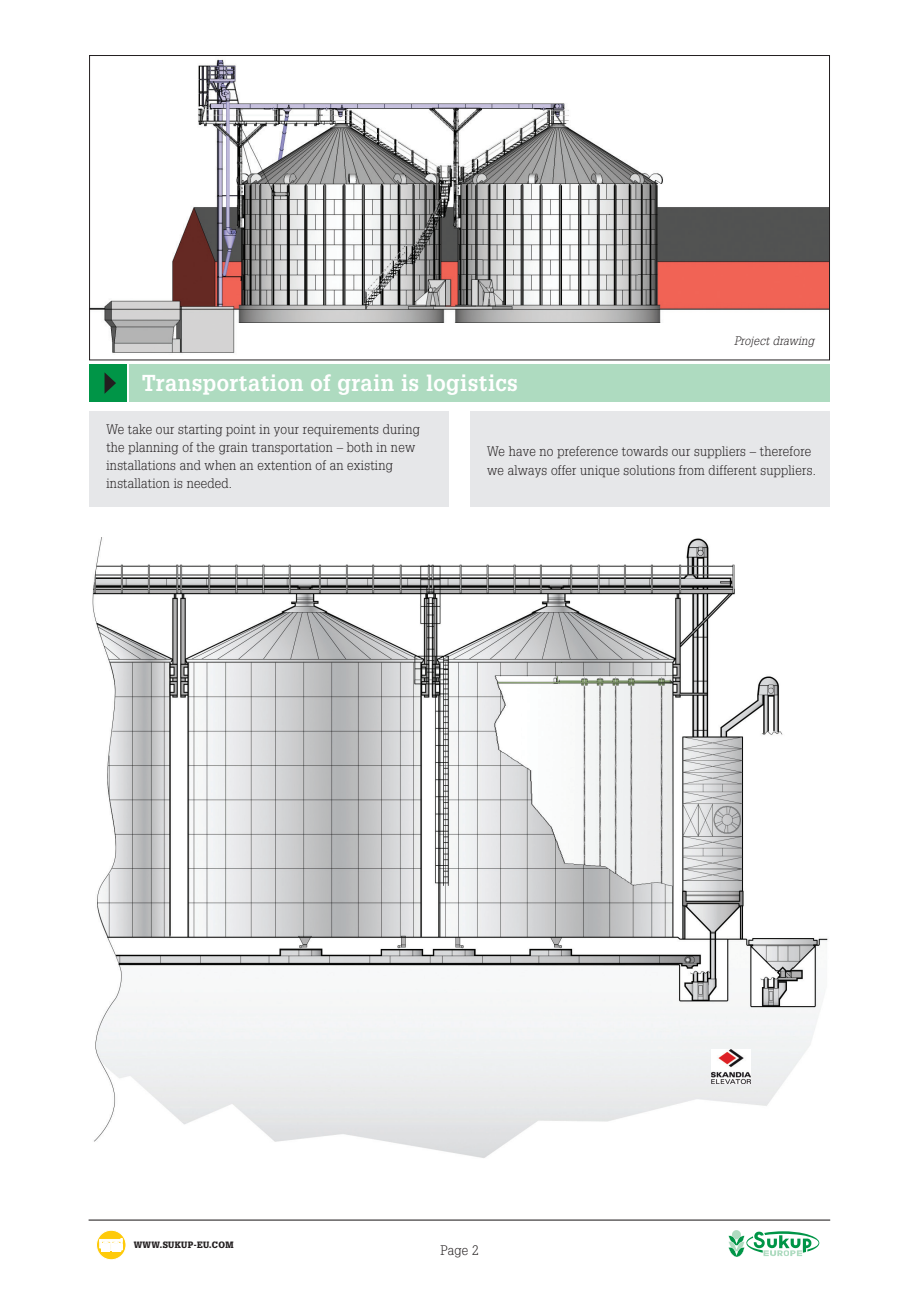
<style>
.page{position:relative;width:919px;height:1289px;background:#fff}
.page>*{position:absolute;margin:0;border:0;box-sizing:border-box;transform-origin:0 0}
.t1{font:700 22.5px "Glypha LT Std";letter-spacing:.02em;color:#fff;scale:.95 1}
.t2{font:300 13.5px/18px "Glypha LT Std";letter-spacing:.02em;color:#231f20;scale:.95 1}
.t3{font:italic 300 12px "Glypha LT Std";letter-spacing:.02em;color:#231f20;scale:.95 1}
.t4{font:900 9px "Glypha LT Std";letter-spacing:.04em;color:#231f20;scale:.95 1}
</style>
<div class="page">
<div style="left:89px;top:411px;width:360px;height:96px;background:#e6e7e9"></div>
<img style="left:91px;top:59px;width:736px;height:294px">
<div style="left:470px;top:412px;width:359px;height:95px;background:#e6e7e9"></div>
<img style="left:92px;top:537px;width:736px;height:621px">
<img style="left:711px;top:1049px;width:39px;height:34px">
<svg style="left:96px;top:1230px;width:30px;height:29px"></svg>
<div style="left:96px;top:1229px;width:30px;height:30px;border:1px solid #fff;border-radius:50%"></div>
<svg style="left:100px;top:1238px;width:23px;height:13px"></svg>
<hr style="left:89px;top:1219px;width:741px;height:1px;background:#231f20">
<svg style="left:728px;top:1231px;width:91px;height:26px"></svg>
<div style="left:89px;top:364px;width:37px;height:38px;background:#009547"></div>
<div style="left:129px;top:364px;width:700px;height:38px;background:#aedbc0"></div>
<svg style="left:104px;top:372px;width:12px;height:22px"></svg>
<h1 class="t1" style="left:142px;top:369px;width:397px">Transportation of grain is logistics</h1>
<p class="t3" style="left:734px;top:333px;width:86px">Project drawing</p>
<p class="t2" style="left:106px;top:420px;width:332px">We take our starting point in your requirements during the planning of the grain transportation – both in new installations and when an extention of an existing installation is needed.</p>
<p class="t2" style="left:487px;top:443px;width:347px">We have no preference towards our suppliers – therefore we always offer unique solutions from different suppliers.</p>
<p class="t4" style="left:134px;top:1239px;width:107px">WWW.SUKUP-EU.COM</p>
<p class="t2" style="left:440px;top:1241px;width:41px">Page 2</p>
</div>
